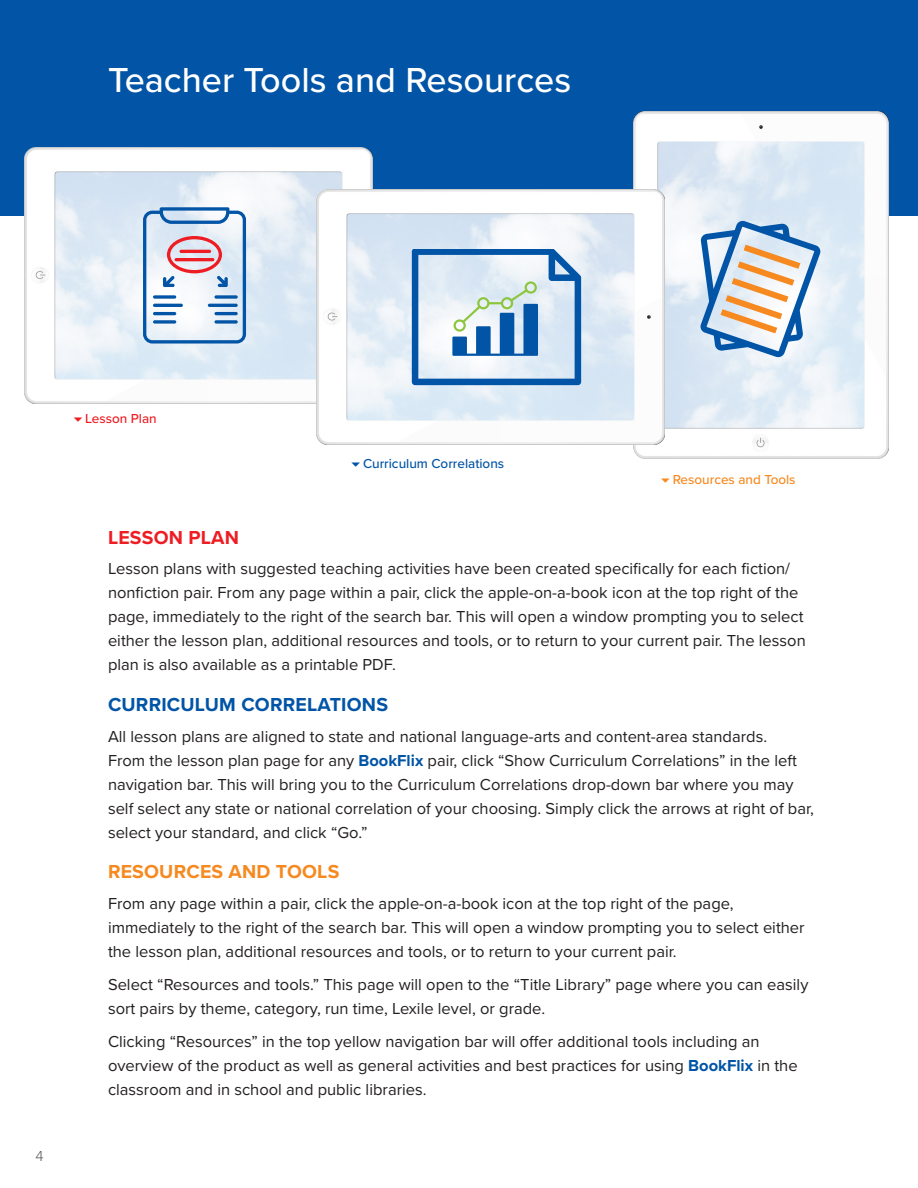
<style>
.page{position:relative;width:918px;height:1188px;background:#fff}
.page>*{position:absolute;margin:0;border:0;box-sizing:border-box;transform-origin:0 0}
.sbhd_24_med-white{font:500 36px "Proxima Nova";color:#fff}
.sbhd-CAPS-Blue{font:700 19.5px "Proxima Nova";letter-spacing:.01em;color:#0154a6}
.sbhd-CAPS-orange{font:700 19.5px "Proxima Nova";letter-spacing:.01em;color:#f6891f}
.sbhd-CAPS-Red{font:700 19.5px "Proxima Nova";letter-spacing:.01em;color:#ee1d23}
._11_16-text___blw{font:16.5px/24px "Proxima Nova";color:#231f20}
.t1{font:300 15px "Proxima Nova";color:#57585a}
.t2{font:500 13.5px "Proxima Nova";color:#0154a6}
.t3{font:500 13.5px "Proxima Nova";color:#f6891f}
.t4{font:500 13.5px "Proxima Nova";color:#ee1d23}
.s1{font-weight:700;color:#0154a6}
</style>
<div class="page">
<div style="left:0;top:0;width:918px;height:216px;background:#0154a6"></div>
<img style="left:25px;top:148px;width:348px;height:255px">
<img style="left:633px;top:111px;width:255px;height:348px">
<img style="left:317px;top:189px;width:347px;height:255px">
<svg style="left:143px;top:207px;width:103px;height:137px"></svg>
<svg style="left:153px;top:295px;width:23px;height:4px"></svg>
<hr style="left:153px;top:304px;width:30px;height:3px;background:#0154a6;border-radius:2px">
<hr style="left:153px;top:312px;width:23px;height:3px;background:#0154a6;border-radius:2px">
<svg style="left:153px;top:320px;width:23px;height:4px"></svg>
<svg style="left:214px;top:295px;width:24px;height:4px"></svg>
<hr style="left:208px;top:304px;width:30px;height:3px;background:#0154a6;border-radius:2px">
<hr style="left:214px;top:312px;width:24px;height:3px;background:#0154a6;border-radius:2px">
<svg style="left:214px;top:320px;width:24px;height:4px"></svg>
<svg style="left:412px;top:249px;width:169px;height:136px"></svg>
<svg style="left:700px;top:221px;width:120px;height:136px"></svg>
<p class="sbhd_24_med-white" style="left:108px;top:53px;width:465px">Teacher Tools and Resources</p>
<p class="t1" style="left:35px;top:1145px;width:10px">4</p>
<p class="t4" style="left:85px;top:409px;width:73px">Lesson Plan</p>
<p class="t2" style="left:363px;top:453px;width:143px">Curriculum Correlations</p>
<p class="t3" style="left:673px;top:470px;width:124px">Resources and Tools</p>
<p class="sbhd-CAPS-Red" style="left:108px;top:522px;width:132px">LESSON PLAN</p>
<p class="_11_16-text___blw" style="left:108px;top:556px;width:699px">Lesson plans with suggested teaching activities have been created specifically for each fiction/ nonfiction pair. From any page within a pair, click the apple-on-a-book icon at the top right of the page, immediately to the right of the search bar. This will open a window prompting you to select either the lesson plan, additional resources and tools, or to return to your current pair. The lesson plan is also available as a printable PDF.</p>
<p class="sbhd-CAPS-Blue" style="left:108px;top:690px;width:282px">CURRICULUM CORRELATIONS</p>
<p class="_11_16-text___blw" style="left:108px;top:723px;width:708px">All lesson plans are aligned to state and national language-arts and content-area standards.<br>From the lesson plan page for any <span class="s1">BookFlix</span> pair, click “Show Curriculum Correlations” in the left navigation bar. This will bring you to the Curriculum Correlations drop-down bar where you may self select any state or national correlation of your choosing. Simply click the arrows at right of bar, select your standard, and click “Go.”</p>
<p class="sbhd-CAPS-orange" style="left:108px;top:857px;width:233px">RESOURCES AND TOOLS</p>
<p class="_11_16-text___blw" style="left:108px;top:891px;width:698px">From any page within a pair, click the apple-on-a-book icon at the top right of the page, immediately to the right of the search bar. This will open a window prompting you to select either the lesson plan, additional resources and tools, or to return to your current pair.</p>
<p class="_11_16-text___blw" style="left:108px;top:972px;width:702px">Select “Resources and tools.” This page will open to the “Title Library” page where you can easily sort pairs by theme, category, run time, Lexile level, or grade.</p>
<p class="_11_16-text___blw" style="left:108px;top:1029px;width:691px">Clicking “Resources” in the top yellow navigation bar will offer additional tools including an overview of the product as well as general activities and best practices for using <span class="s1">BookFlix</span> in the classroom and in school and public libraries.</p>
</div>
